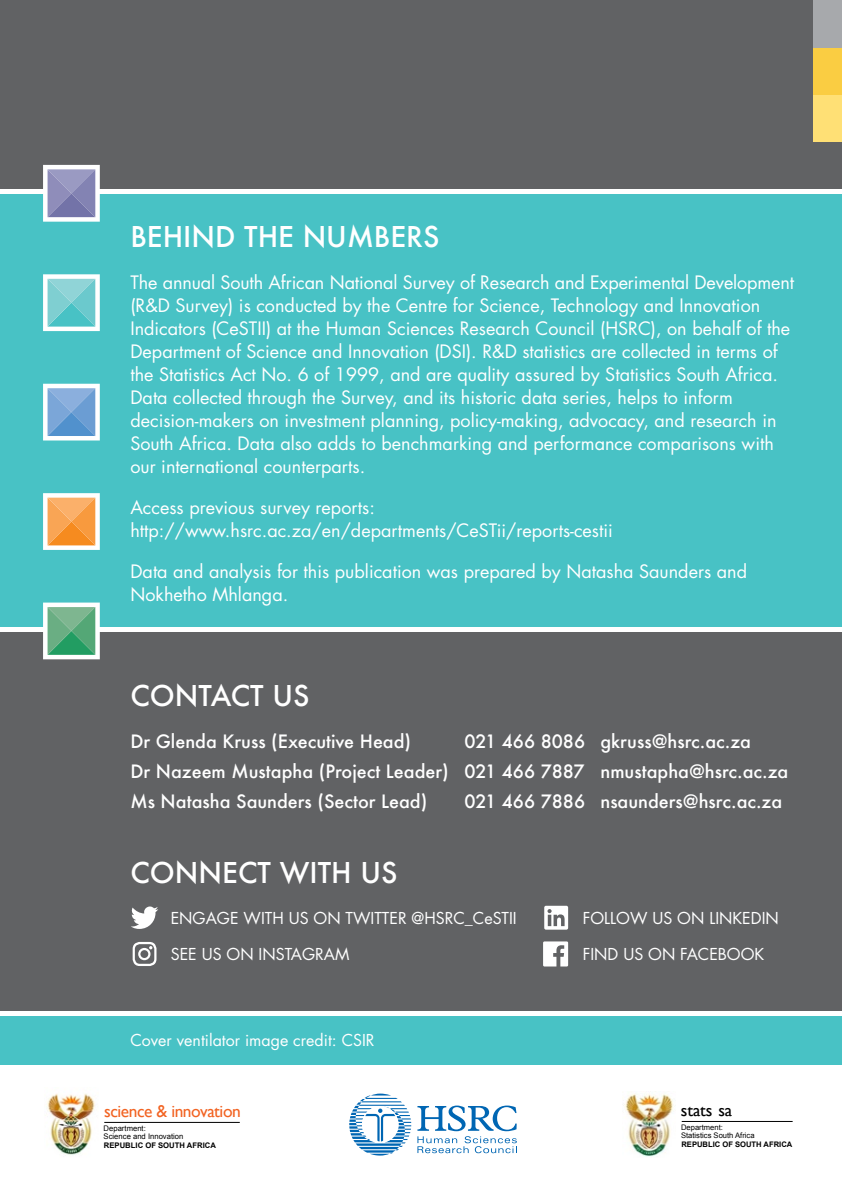
<style>
.page{position:relative;width:842px;height:1191px;background:#fff}
.page>*{position:absolute;margin:0;border:0;box-sizing:border-box;transform-origin:0 0}
.t1{font:500 28px "Futura";color:#fff}
.t2{font:18px/23px "Futura Std";color:#fff}
.t3{font:500 18px "Futura";color:#fff}
.t4{font:17.4px "Gill Sans";letter-spacing:-.025em;color:#f26322}
.t5{font:17.2px "Gill Sans";letter-spacing:-.01em;color:#000}
.t6{font:16px "Futura Std";color:#fff}
.t7{font:7.6px "Arial";color:#000}
.t8{font:700 7.6px "Arial";color:#000}
</style>
<div class="page">
<div style="left:0;top:0;width:842px;height:1026px;background:#616264"></div>
<div style="left:0;top:192px;width:842px;height:437px;background:#48c2c5"></div>
<div style="left:0;top:189px;width:842px;height:5px;background:#fff"></div>
<div style="left:0;top:627px;width:842px;height:5px;background:#fff"></div>
<div style="left:814px;top:94px;width:28px;height:48px;background:#ffe075"></div>
<div style="left:814px;top:47px;width:28px;height:47px;background:#facd42"></div>
<div style="left:814px;top:0;width:28px;height:47px;background:#a7a9ac"></div>
<div style="left:0;top:1014px;width:842px;height:50px;background:#48c2c5"></div>
<div style="left:0;top:1011px;width:842px;height:5px;background:#fff"></div>
<svg style="left:349px;top:1093px;width:62px;height:62px"></svg>
<svg style="left:417px;top:1105px;width:100px;height:48px"></svg>
<img style="left:623px;top:1093px;width:51px;height:64px">
<hr style="left:682px;top:1121px;width:111px;height:1px;background:#000">
<img style="left:47px;top:1093px;width:48px;height:62px">
<hr style="left:104px;top:1121px;width:136px;height:1px;background:#000">
<svg style="left:43px;top:274px;width:57px;height:58px"></svg>
<svg style="left:43px;top:383px;width:57px;height:58px;background:#98bce0"></svg>
<svg style="left:43px;top:493px;width:57px;height:57px;background:#f8bb7e"></svg>
<svg style="left:43px;top:602px;width:57px;height:58px;background:#88c1a1"></svg>
<svg style="left:43px;top:164px;width:57px;height:58px;background:#a9a9c9"></svg>
<svg style="left:544px;top:905px;width:24px;height:24px"></svg>
<svg style="left:131px;top:906px;width:27px;height:23px"></svg>
<svg style="left:133px;top:942px;width:23px;height:24px"></svg>
<svg style="left:543px;top:941px;width:25px;height:25px"></svg>
<p class="t1" style="left:130px;top:217px;width:311px">BEHIND THE NUMBERS</p>
<p class="t2" style="left:130px;top:271px;width:665px">The annual South African National Survey of Research and Experimental Development (R&amp;D Survey) is conducted by the Centre for Science, Technology and Innovation Indicators (CeSTII) at the Human Sciences Research Council (HSRC), on behalf of the Department of Science and Innovation (DSI). R&amp;D statistics are collected in terms of the Statistics Act No. 6 of 1999, and are quality assured by Statistics South Africa.<br>Data collected through the Survey, and its historic data series, helps to inform decision-makers on investment planning, policy-making, advocacy, and research in South Africa. Data also adds to benchmarking and performance comparisons with our international counterparts.</p>
<p class="t2" style="left:130px;top:496px;width:246px">Access previous survey reports:</p>
<p class="t2" style="left:130px;top:519px;width:484px">http://www.hsrc.ac.za/en/departments/CeSTii/reports-cestii</p>
<p class="t2" style="left:130px;top:560px;width:618px">Data and analysis for this publication was prepared by Natasha Saunders and<br>Nokhetho Mhlanga.</p>
<p class="t1" style="left:130px;top:676px;width:181px">CONTACT US</p>
<p class="t3" style="left:130px;top:729px;width:282px">Dr Glenda Kruss (Executive Head)</p>
<p class="t3" style="left:464px;top:729px;width:288px">021 466 8086 gkruss@hsrc.ac.za</p>
<p class="t3" style="left:130px;top:759px;width:659px">Dr Nazeem Mustapha (Project Leader) 021 466 7887 nmustapha@hsrc.ac.za</p>
<p class="t3" style="left:130px;top:789px;width:298px">Ms Natasha Saunders (Sector Lead)</p>
<p class="t3" style="left:464px;top:789px;width:319px">021 466 7886 nsaunders@hsrc.ac.za</p>
<p class="t1" style="left:130px;top:854px;width:269px">CONNECT WITH US</p>
<p class="t6" style="left:171px;top:908px;width:12px">ENGAGE</p>
<p class="t6" style="left:244px;top:908px;width:275px">WITH US ON TWITTE R @HSRC_CeSTII</p>
<p class="t6" style="left:583px;top:908px;width:195px">FOLLOW US ON LIN KEDIN</p>
<p class="t6" style="left:171px;top:944px;width:125px">SEE US ON INSTAG</p>
<p class="t6" style="left:315px;top:944px;width:36px">RAM</p>
<p class="t6" style="left:583px;top:944px;width:115px">FIND US ON FACE</p>
<p class="t6" style="left:718px;top:944px;width:48px">BOOK</p>
<p class="t6" style="left:130px;top:1029px;width:246px">Cover ventilator image credit: CSIR</p>
<p class="t4" style="left:104px;top:1100px;width:138px">science &amp; innovation</p>
<p class="t7" style="left:104px;top:1123px;width:44px">Department:</p>
<p class="t7" style="left:104px;top:1131px;width:81px">Science and Innovation</p>
<p class="t8" style="left:104px;top:1140px;width:113px">REPUBLIC OF SOUTH AFRICA</p>
<p class="t5" style="left:681px;top:1100px;width:53px">stats sa</p>
<p class="t7" style="left:681px;top:1122px;width:43px">Department:</p>
<p class="t7" style="left:681px;top:1130px;width:75px">Statistics South Africa</p>
<p class="t8" style="left:681px;top:1139px;width:112px">REPUBLIC OF SOUTH AFRICA</p>
</div>
